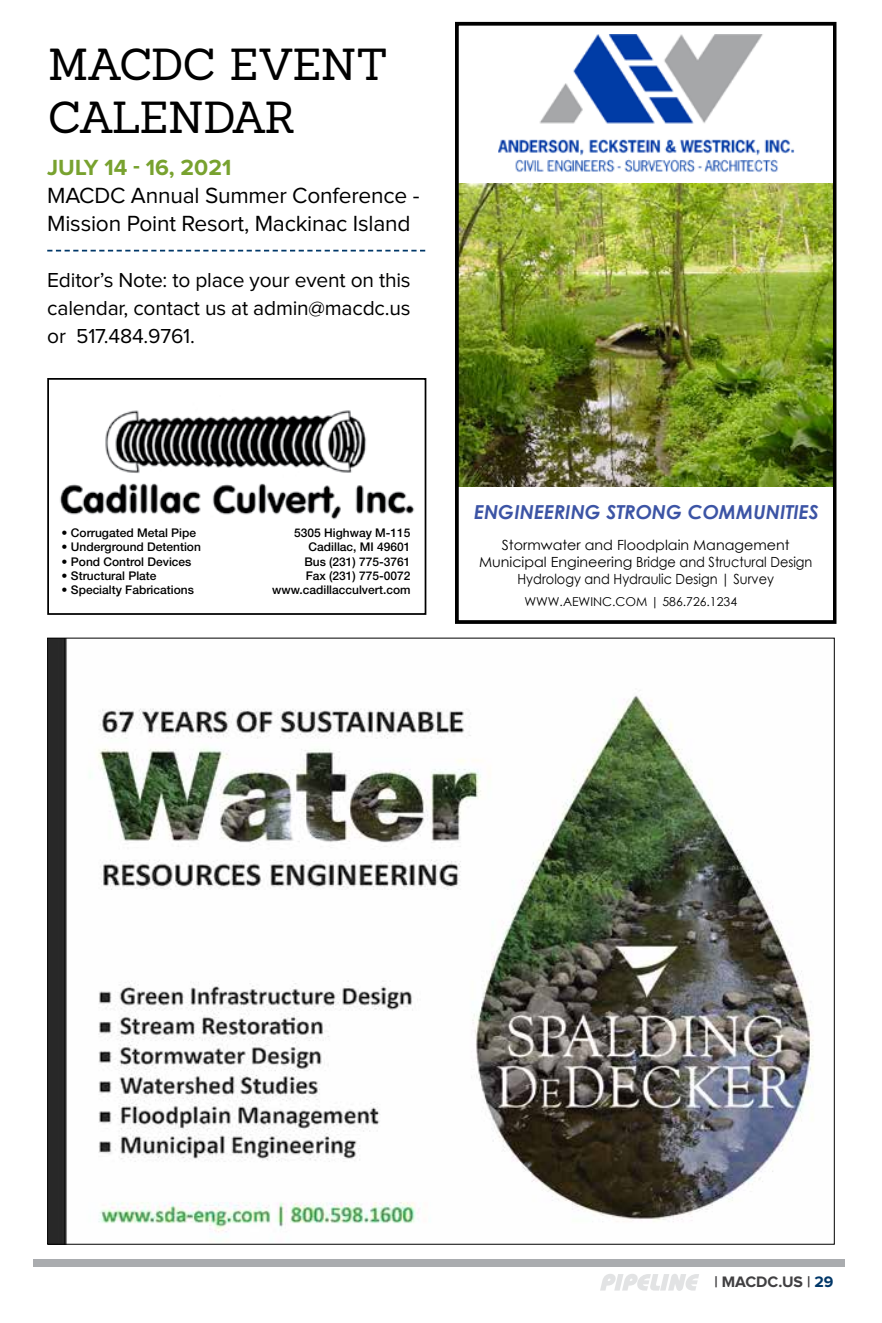
<style>
.page{position:relative;width:882px;height:1323px;background:#fff}
.page>*{position:absolute;margin:0;border:0;box-sizing:border-box;transform-origin:0 0}
.t1{font:43.75px/52.5px "Sanchez";letter-spacing:-.035em;color:#000}
.t2{font:22.75px/28px "Proxima Nova";letter-spacing:-.01em;color:#000}
.t3{font:700 22.75px "Proxima Nova";color:#78a22f}
.t4{font:21px/28px "Proxima Nova";letter-spacing:-.01em;color:#000;text-align:justify}
.t5{font:italic 700 19.25px "Century Gothic";color:#3c54a5}
.t6{font:700 15.75px "Proxima Nova";color:#414042}
.t7{font:14px/16.8px "Century Gothic";color:#000;text-align:center}
.t8{font:12.25px "Century Gothic";color:#000}
.t9{font:500 11.9px "Helvetica Neue";color:#000}
.s1{color:#003768}
</style>
<div class="page">
<div style="left:33px;top:1259px;width:811px;height:7px;background:#aaacaf"></div>
<svg style="left:600px;top:1274px;width:99px;height:17px"></svg>
<img style="left:460px;top:183px;width:371px;height:304px">
<img style="left:498px;top:34px;width:297px;height:139px">
<div style="left:455px;top:22px;width:381px;height:602px;border:4px solid #000"></div>
<svg style="left:47px;top:250px;width:378px;height:2px"></svg>
<img style="left:49px;top:640px;width:765px;height:603px">
<img style="left:60px;top:410px;width:355px;height:110px">
<div style="left:47px;top:378px;width:379px;height:237px;border:2px solid #000"></div>
<h1 class="t1" style="left:48px;top:38px;width:341px">MACDC EVENT<br>CALENDAR</h1>
<h2 class="t3" style="left:47px;top:157px;width:186px">JULY 14 - 16, 2021</h2>
<h2 class="t2" style="left:47px;top:182px;width:374px">MACDC Annual Summer Conference -<br>Mission Point Resort, Mackinac Island</h2>
<h3 class="t4" style="left:47px;top:266px;width:365px">Editor’s Note: to place your event on this calendar, contact us at admin@macdc.us or 517.484.9761.</h3>
<p class="t9" style="left:62px;top:526px;width:136px">• Corrugated Metal Pipe</p>
<p class="t9" style="left:294px;top:526px;width:118px">5305 Highway M-115</p>
<p class="t9" style="left:62px;top:540px;width:141px">• Underground Detention</p>
<p class="t9" style="left:309px;top:540px;width:103px">Cadillac, MI 49601</p>
<p class="t9" style="left:62px;top:554px;width:131px">• Pond Control Devices</p>
<p class="t9" style="left:304px;top:554px;width:108px">Bus (231) 775-3761</p>
<p class="t9" style="left:62px;top:569px;width:96px">• Structural Plate</p>
<p class="t9" style="left:306px;top:569px;width:106px">Fax (231) 775-0072</p>
<p class="t9" style="left:62px;top:583px;width:134px">• Specialty Fabrications</p>
<p class="t9" style="left:272px;top:583px;width:140px">www.cadillacculvert.com</p>
<h3 class="t5" style="left:474px;top:498px;width:346px">ENGINEERING STRONG COMMUNITIES</h3>
<p class="t7" style="left:479px;top:536px;width:335px">Stormwater and Floodplain Management<br>Municipal Engineering Bridge and Structural Design<br>Hydrology and Hydraulic Design | Survey</p>
<p class="t8" style="left:524px;top:593px;width:214px">WWW.AEWINC.COM | 586.726.1234</p>
<h3 class="t6" style="left:714px;top:1274px;width:121px">| MACDC.US | <span class="s1">29</span></h3>
</div>
